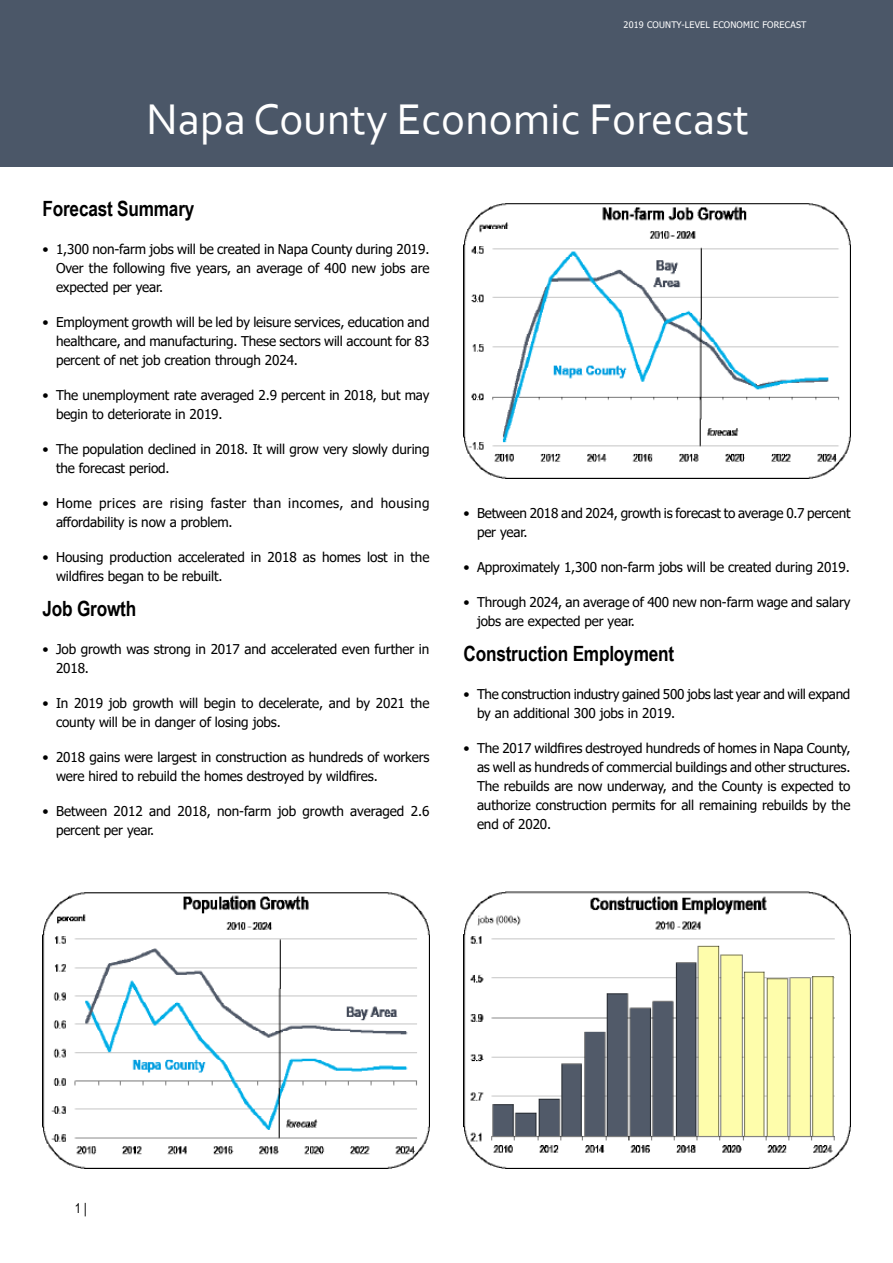
<style>
.page{position:relative;width:893px;height:1263px;background:#fff}
.page>*{position:absolute;margin:0;border:0;box-sizing:border-box;transform-origin:0 0}
.t1{font:45px "Corbel";color:#fff}
.Profile_Subhead_1{font:700 21px "Arial Narrow";letter-spacing:-.01em;color:#000}
.t2{font:13.5px/18.9px "Tahoma";letter-spacing:-.01em;color:#000}
.t3{font:13.5px/18.9px "Tahoma";letter-spacing:.03em;color:#000}
.t4{font:13.5px "Arial Narrow";color:#000}
.t5{font:9px "Tahoma";letter-spacing:.02em;color:#fff}
.s1{font-family:"Myriad Pro"}
</style>
<div class="page">
<div style="left:0;top:0;width:893px;height:167px;background:#4b5768"></div>
<img style="left:42px;top:892px;width:387px;height:276px">
<img style="left:463px;top:203px;width:387px;height:275px">
<img style="left:463px;top:891px;width:387px;height:277px">
<p class="t5" style="left:624px;top:19px;width:184px">2019 COUNTY-LEVEL ECONOMIC FORECAST</p>
<h1 class="t1" style="left:146px;top:91px;width:604px">Napa County Economic Forecast</h1>
<p class="Profile_Subhead_1" style="left:43px;top:193px;width:153px">Forecast Summary</p>
<p class="t2" style="left:56px;top:240px;width:375px;text-align:justify;text-indent:-14px">• 1,300 non-farm jobs will be created in Napa County during 2019.<br>Over the following five years, an average of 400 new jobs are expected per year.</p>
<p class="t2" style="left:56px;top:313px;width:375px;text-align:justify;text-indent:-14px">• Employment growth will be led by leisure services, education and healthcare, and manufacturing. These sectors will account for 83 percent of net job creation through 2024.</p>
<p class="t2" style="left:56px;top:386px;width:375px;text-indent:-14px">• The unemployment rate averaged 2.9 percent in 2018, but may begin to deteriorate in 2019.</p>
<p class="t2" style="left:56px;top:440px;width:375px;text-indent:-14px">• The population declined in 2018. It will grow very slowly during the forecast period.</p>
<p class="t3" style="left:56px;top:494px;width:375px;text-indent:-14px">• Home prices are rising faster than incomes, and housing affordability is now a problem.</p>
<p class="t2" style="left:56px;top:548px;width:375px;text-indent:-14px">• Housing production accelerated in 2018 as homes lost in the wildfires began to be rebuilt.</p>
<p class="Profile_Subhead_1" style="left:43px;top:593px;width:95px">Job Growth</p>
<p class="t2" style="left:56px;top:640px;width:375px;text-indent:-14px">• Job growth was strong in 2017 and accelerated even further in<br>2018.</p>
<p class="t2" style="left:56px;top:694px;width:375px;text-indent:-14px">• In 2019 job growth will begin to decelerate, and by 2021 the county will be in danger of losing jobs.</p>
<p class="t2" style="left:56px;top:748px;width:375px;text-indent:-14px">• 2018 gains were largest in construction as hundreds of workers were hired to rebuild the homes destroyed by wildfires.</p>
<p class="t2" style="left:56px;top:802px;width:375px;text-indent:-14px">• Between 2012 and 2018, non-farm job growth averaged 2.6 percent per year.</p>
<p class="t2" style="left:477px;top:505px;width:375px;text-indent:-14px">• Between 2018 and 2024, growth is forecast to average 0.7 percent per year.</p>
<p class="t2" style="left:463px;top:559px;width:388px">• Approximately 1,300 non-farm jobs will be created during 2019.</p>
<p class="t2" style="left:477px;top:594px;width:375px;text-indent:-14px">• Through 2024, an average of 400 new non-farm wage and salary jobs are expected per year.</p>
<p class="Profile_Subhead_1" style="left:463px;top:638px;width:212px">Construction Employment</p>
<p class="t2" style="left:477px;top:685px;width:375px;text-indent:-14px">• The construction industry gained 500 jobs last year and will expand by an additional 300 jobs in 2019.</p>
<p class="t2" style="left:477px;top:739px;width:375px;text-align:justify;text-indent:-14px">• The 2017 wildfires destroyed hundreds of homes in Napa County, as well as hundreds of commercial buildings and other structures.<br>The rebuilds are now underway, and the County is expected to authorize construction permits for all remaining rebuilds by the end of 2020.</p>
<p class="t4" style="left:75px;top:1198px;width:14px">1 <span class="s1">|</span></p>
</div>
